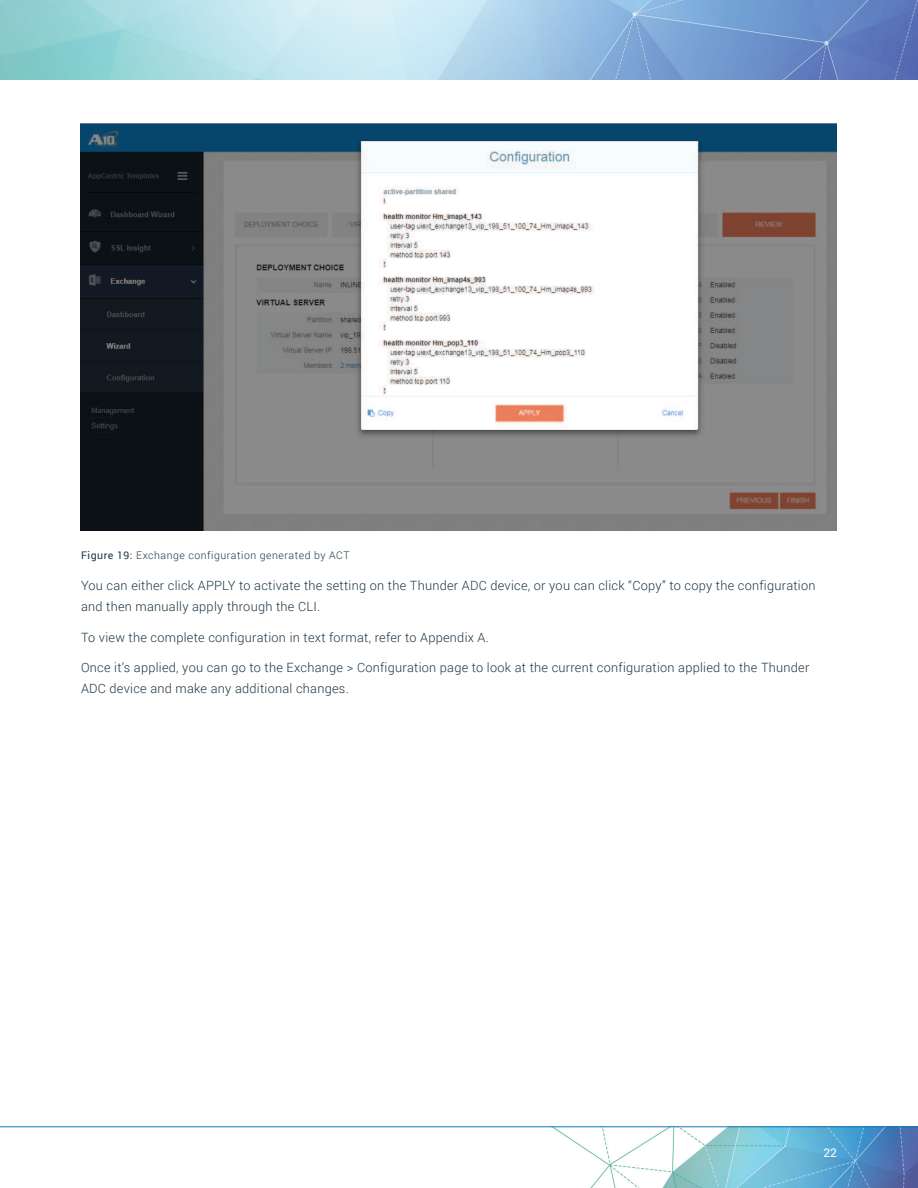
<style>
.page{position:relative;width:918px;height:1188px;background:#fff}
.page>*{position:absolute;margin:0;border:0;box-sizing:border-box;transform-origin:0 0}
.t1{font:300 12.75px/21px "Roboto";letter-spacing:.02em;color:#1f3544}
.t2{font:12px "Roboto";color:#fff}
.t3{font:300 10.5px "Roboto";letter-spacing:.05em;color:#1f3544}
.s1{font-weight:400}
</style>
<div class="page">
<img style="left:0;top:1126px;width:918px;height:62px">
<hr style="left:0;top:1127px;width:918px;height:1px;background:#1077be">
<img style="left:0;top:0;width:918px;height:80px">
<img style="left:81px;top:124px;width:755px;height:407px">
<p class="t3" style="left:81px;top:551px;width:270px"><span class="s1">Figure 19:</span> Exchange configuration generated by ACT</p>
<p class="t1" style="left:81px;top:576px;width:736px">You can either click APPLY to activate the setting on the Thunder ADC device, or you can click “Copy” to copy the configuration and then manually apply through the CLI.</p>
<p class="t1" style="left:81px;top:627px;width:409px">To view the complete configuration in text format, refer to Appendix A.</p>
<p class="t1" style="left:81px;top:657px;width:730px">Once it’s applied, you can go to the Exchange &gt; Configuration page to look at the current configuration applied to the Thunder<br>ADC device and make any additional changes.</p>
<p class="t2" style="left:823px;top:1147px;width:15px">22</p>
</div>
